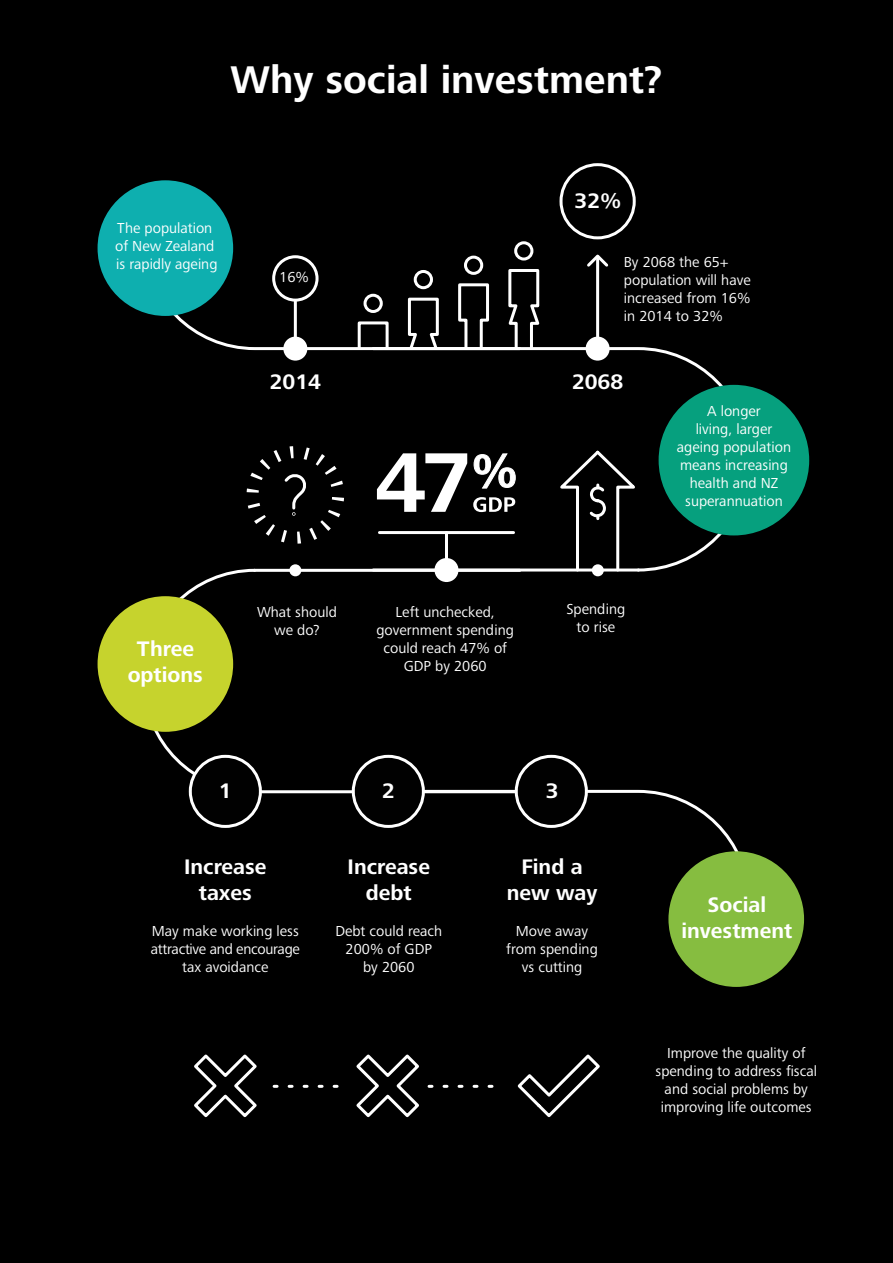
<style>
.page{position:relative;width:893px;height:1263px;background:#000}
.page>*{position:absolute;margin:0;border:0;box-sizing:border-box;transform-origin:0 0}
.t1{font:700 40.05px "Frutiger Next Pro";color:#fff}
.t2{font:700 21.75px/26.1px "Frutiger Next Pro";color:#fff;text-align:center}
.t3{font:15px/18px "Frutiger Next Pro";color:#fff;text-align:center}
</style>
<div class="page">
<svg style="left:376px;top:346px;width:376px;height:226px"></svg>
<hr style="left:373px;top:568px;width:266px;height:3px;background:#fff">
<svg style="left:370px;top:789px;width:381px;height:64px"></svg>
<svg style="left:143px;top:567px;width:380px;height:228px"></svg>
<hr style="left:254px;top:569px;width:266px;height:3px;background:#fff">
<div style="left:559px;top:163px;width:77px;height:76px;border:3px solid #fff;border-radius:50%"></div>
<hr style="left:596px;top:259px;width:3px;height:83px;background:#fff">
<div style="left:586px;top:337px;width:24px;height:24px;background:#fff;border-radius:50%"></div>
<div style="left:283px;top:337px;width:24px;height:24px;background:#fff;border-radius:50%"></div>
<div style="left:289px;top:564px;width:12px;height:12px;background:#fff;border-radius:50%"></div>
<div style="left:592px;top:564px;width:12px;height:12px;background:#fff;border-radius:50%"></div>
<div style="left:434px;top:558px;width:24px;height:24px;background:#fff;border-radius:50%"></div>
<div style="left:98px;top:180px;width:135px;height:136px;background:#0eafaf;border-radius:50%"></div>
<div style="left:659px;top:385px;width:150px;height:150px;background:#06a07e;border-radius:50%"></div>
<div style="left:98px;top:596px;width:135px;height:136px;background:#c6d32d;border-radius:50%"></div>
<div style="left:668px;top:851px;width:136px;height:136px;background:#86bd40;border-radius:50%"></div>
<svg style="left:194px;top:1054px;width:63px;height:64px"></svg>
<svg style="left:517px;top:1054px;width:83px;height:64px"></svg>
<svg style="left:274px;top:1054px;width:145px;height:64px"></svg>
<svg style="left:429px;top:1085px;width:65px;height:3px"></svg>
<svg style="left:554px;top:448px;width:87px;height:125px"></svg>
<hr style="left:445px;top:533px;width:3px;height:37px;background:#fff">
<hr style="left:379px;top:531px;width:134px;height:3px;background:#fff">
<svg style="left:587px;top:254px;width:22px;height:15px"></svg>
<svg style="left:246px;top:446px;width:98px;height:98px"></svg>
<svg style="left:141px;top:235px;width:401px;height:117px"></svg>
<div style="left:516px;top:756px;width:70px;height:70px;background:#010101;border-radius:50%"></div>
<div style="left:515px;top:755px;width:73px;height:73px;border:3px solid #fff;border-radius:50%"></div>
<div style="left:190px;top:756px;width:70px;height:70px;background:#010101;border-radius:50%"></div>
<div style="left:189px;top:755px;width:73px;height:73px;border:3px solid #fff;border-radius:50%"></div>
<div style="left:353px;top:756px;width:70px;height:70px;background:#010101;border-radius:50%"></div>
<div style="left:352px;top:755px;width:73px;height:73px;border:3px solid #fff;border-radius:50%"></div>
<svg style="left:377px;top:453px;width:90px;height:59px"></svg>
<svg style="left:473px;top:497px;width:42px;height:15px"></svg>
<svg style="left:473px;top:453px;width:43px;height:36px"></svg>
<p class="t1" style="left:231px;top:57px;width:433px">Why social investment?</p>
<p class="t3" style="left:115px;top:219px;width:104px;text-align:left">The population of New Zealand is rapidly ageing</p>
<p class="t2" style="left:128px;top:636px;width:77px">Three options</p>
<p class="t3" style="left:279px;top:268px;width:31px">16%</p>
<p class="t2" style="left:574px;top:188px;width:49px">32%</p>
<p class="t3" style="left:624px;top:253px;width:128px;text-align:left">By 2068 the 65+ population will have increased from 16% in 2014 to 32%</p>
<p class="t2" style="left:270px;top:368px;width:53px">2014</p>
<p class="t2" style="left:572px;top:368px;width:53px">2068</p>
<p class="t3" style="left:257px;top:603px;width:81px">What should we do?</p>
<p class="t3" style="left:376px;top:603px;width:139px">Left unchecked, government spending could reach 47% of<br>GDP by 2060</p>
<p class="t3" style="left:566px;top:600px;width:61px">Spending to rise</p>
<p class="t3" style="left:677px;top:402px;width:116px">A longer<br>living, larger ageing population means increasing health and NZ superannuation</p>
<p class="t2" style="left:219px;top:778px;width:14px">1</p>
<p class="t2" style="left:382px;top:778px;width:14px">2</p>
<p class="t2" style="left:546px;top:778px;width:14px">3</p>
<p class="t2" style="left:184px;top:853px;width:84px">Increase taxes</p>
<p class="t3" style="left:151px;top:922px;width:151px">May make working less attractive and encourage tax avoidance</p>
<p class="t2" style="left:348px;top:853px;width:84px">Increase debt</p>
<p class="t3" style="left:335px;top:922px;width:108px">Debt could reach<br>200% of GDP<br>by 2060</p>
<p class="t2" style="left:507px;top:853px;width:92px">Find a new way</p>
<p class="t3" style="left:506px;top:922px;width:93px">Move away from spending vs cutting</p>
<p class="t2" style="left:681px;top:892px;width:112px">Social investment</p>
<p class="t3" style="left:655px;top:1044px;width:163px">Improve the quality of spending to address fiscal and social problems by improving life outcomes</p>
</div>
